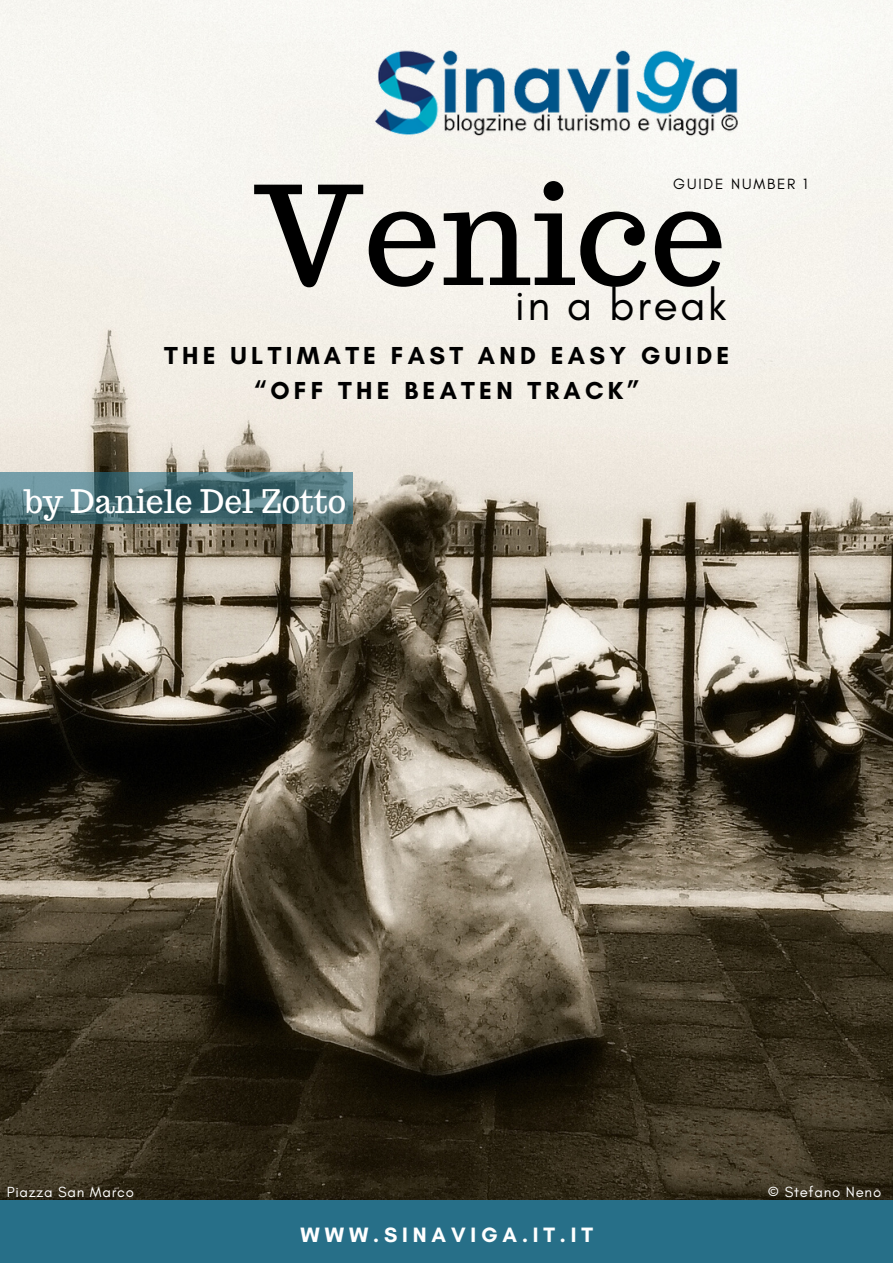
<style>
.page{position:relative;width:893px;height:1264px;background:#fff}
.page>*{position:absolute;margin:0;border:0;box-sizing:border-box;transform-origin:0 0}
.t1{font:136.5px "Trocchi";color:#000}
.t2{font:45px "Glacial Indifference";letter-spacing:.05em;color:#000}
.t3{font:31.8px "Trocchi";color:#fff}
.t4{font:700 25.05px/34.8px "Glacial Indifference";letter-spacing:.17em;color:#000;text-align:center}
.t5{font:700 21.15px "Glacial Indifference";letter-spacing:.23em;color:#fff}
.t6{font:15.15px "Glacial Indifference";letter-spacing:.12em;color:#000}
.t7{font:15px "Glacial Indifference";letter-spacing:.05em;color:#fff}
</style>
<div class="page">
<img style="left:0;top:0;width:892px;height:1200px">
<div style="left:0;top:1200px;width:892px;height:62px;background:#276f88"></div>
<svg style="left:0;top:472px;width:353px;height:51px;background:#4c737b"></svg>
<img style="left:373px;top:39px;width:394px;height:100px">
<p class="t6" style="left:673px;top:175px;width:136px">GUIDE NUMBER 1</p>
<h1 class="t1" style="left:254px;top:146px;width:473px">Venice</h1>
<h2 class="t2" style="left:515px;top:277px;width:213px">in a break</h2>
<p class="t4" style="left:164px;top:338px;width:566px">THE ULTIMATE FAST AND EASY GUIDE “OFF THE BEATEN TRACK”</p>
<p class="t3" style="left:25px;top:480px;width:323px">by Daniele Del Zotto</p>
<p class="t7" style="left:7px;top:1182px;width:129px">Piazza San Marco</p>
<p class="t7" style="left:767px;top:1182px;width:115px">© Stefano Neno</p>
<p class="t5" style="left:300px;top:1221px;width:294px">WWW.SINAVIGA.IT.IT</p>
</div>
